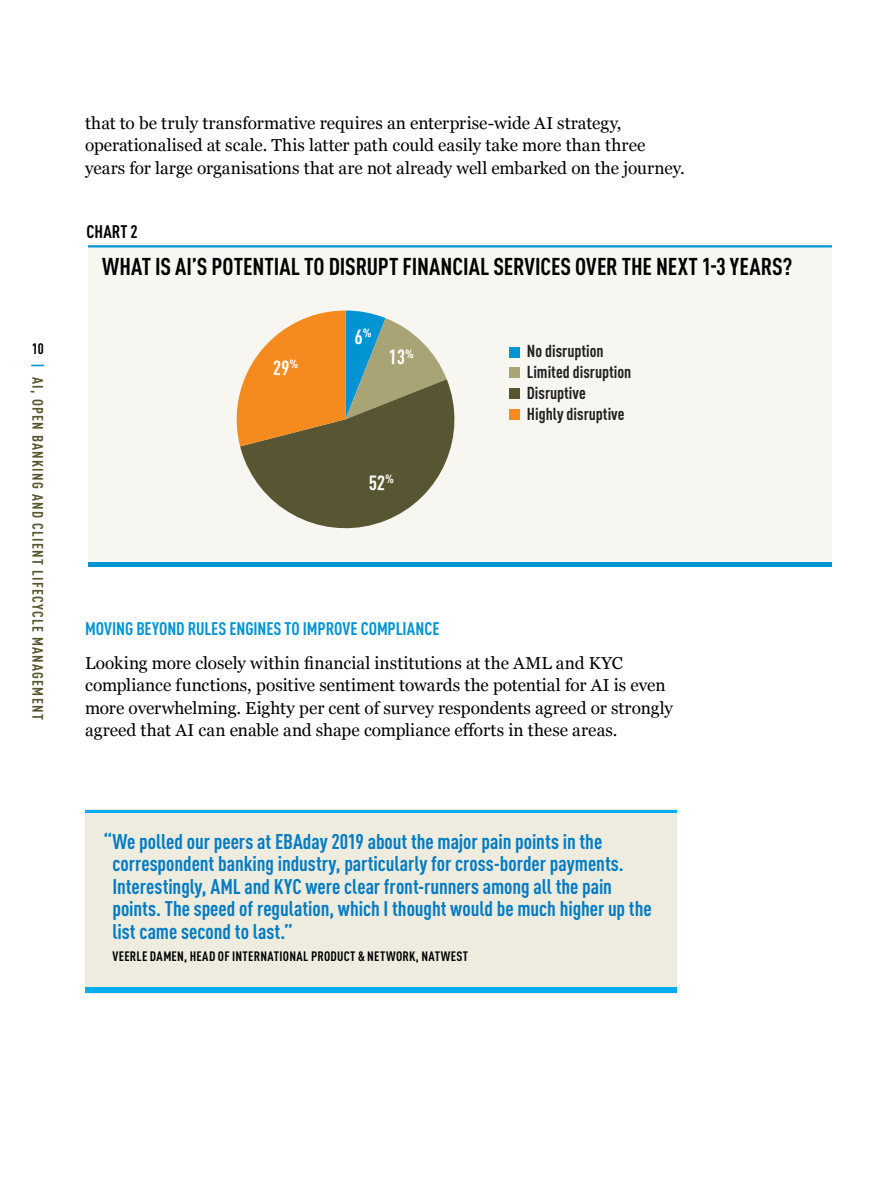
<style>
.page{position:relative;width:893px;height:1188px;background:#fff}
.page>*{position:absolute;margin:0;border:0;box-sizing:border-box;transform-origin:0 0}
.t1{font:700 condensed 24px "DIN Pro";color:#000}
.t2{font:700 condensed 21px/22.5px "DINOT";color:#007cc3}
.t3{font:700 condensed 18px "DIN Pro";letter-spacing:-.005em;color:#0194d3}
.t4{font:700 condensed 18px "DIN Pro";letter-spacing:.005em;color:#000}
.Main_text{font:17.25px/22.5px "Georgia";color:#000}
.t5{font:700 condensed 17.1px/20.7px "DINOT";color:#231f20}
.t6{font:700 condensed 15px "DINOT";letter-spacing:.085em;color:#585532}
.t7{font:700 condensed 15px "DINOT";color:#000}
.t8{font:700 condensed 13.5px "DINOT";letter-spacing:.02em;color:#000}
.s1{color:#0194d3}
</style>
<div class="page">
<div style="left:88px;top:244px;width:744px;height:323px;background:#f7f6f1"></div>
<hr style="left:88px;top:245px;width:744px;height:2px;background:#0194d3">
<div style="left:509px;top:347px;width:11px;height:10px;background:#0194d3"></div>
<div style="left:509px;top:368px;width:11px;height:10px;background:#a9a476"></div>
<div style="left:509px;top:389px;width:11px;height:10px;background:#585532"></div>
<div style="left:509px;top:409px;width:11px;height:10px;background:#f58a1f"></div>
<div style="left:85px;top:809px;width:591px;height:185px;background:#eeecdf"></div>
<hr style="left:85px;top:810px;width:591px;height:2px;background:#00aeef">
<div style="left:85px;top:988px;width:591px;height:5px;background:#00aeef"></div>
<hr style="left:88px;top:563px;width:744px;height:4px;background:#0194d3">
<svg style="left:236px;top:310px;width:219px;height:219px"></svg>
<p class="t7" style="left:32px;top:339px;width:14px">10</p>
<p class="t6" style="left:47px;top:363px;width:358px;rotate:90deg"><span class="s1">|</span> AI, OPEN BANKING AND CLIENT LIFECYCLE MANAGEMENT</p>
<p class="Main_text" style="left:85px;top:111px;width:601px">that to be truly transformative requires an enterprise-wide AI strategy, operationalised at scale. This latter path could easily take more than three years for large organisations that are not already well embarked on the journey.</p>
<p class="t4" style="left:87px;top:218px;width:53px">CHART 2</p>
<p class="t1" style="left:102px;top:248px;width:692px">WHAT IS AI’S POTENTIAL TO DISRUPT FINANCIAL SERVICES OVER THE NEXT 1-3 YEARS?</p>
<p class="t5" style="left:527px;top:341px;width:106px">No disruption<br>Limited disruption<br>Disruptive<br>Highly disruptive</p>
<p class="t3" style="left:85px;top:615px;width:356px">MOVING BEYOND RULES ENGINES TO IMPROVE COMPLIANCE</p>
<p class="Main_text" style="left:85px;top:651px;width:589px">Looking more closely within financial institutions at the AML and KYC compliance functions, positive sentiment towards the potential for AI is even more overwhelming. Eighty per cent of survey respondents agreed or strongly agreed that AI can enable and shape compliance efforts in these areas.</p>
<p class="t2" style="left:112px;top:830px;width:541px;text-indent:-9px">“We polled our peers at EBAday 2019 about the major pain points in the correspondent banking industry, particularly for cross-border payments.<br>Interestingly, AML and KYC were clear front-runners among all the pain points. The speed of regulation, which I thought would be much higher up the list came second to last.”</p>
<p class="t8" style="left:112px;top:948px;width:357px">VEERLE DAMEN, HEAD OF INTERNATIONAL PRODUCT &amp; NETWORK, NATWEST</p>
</div>
